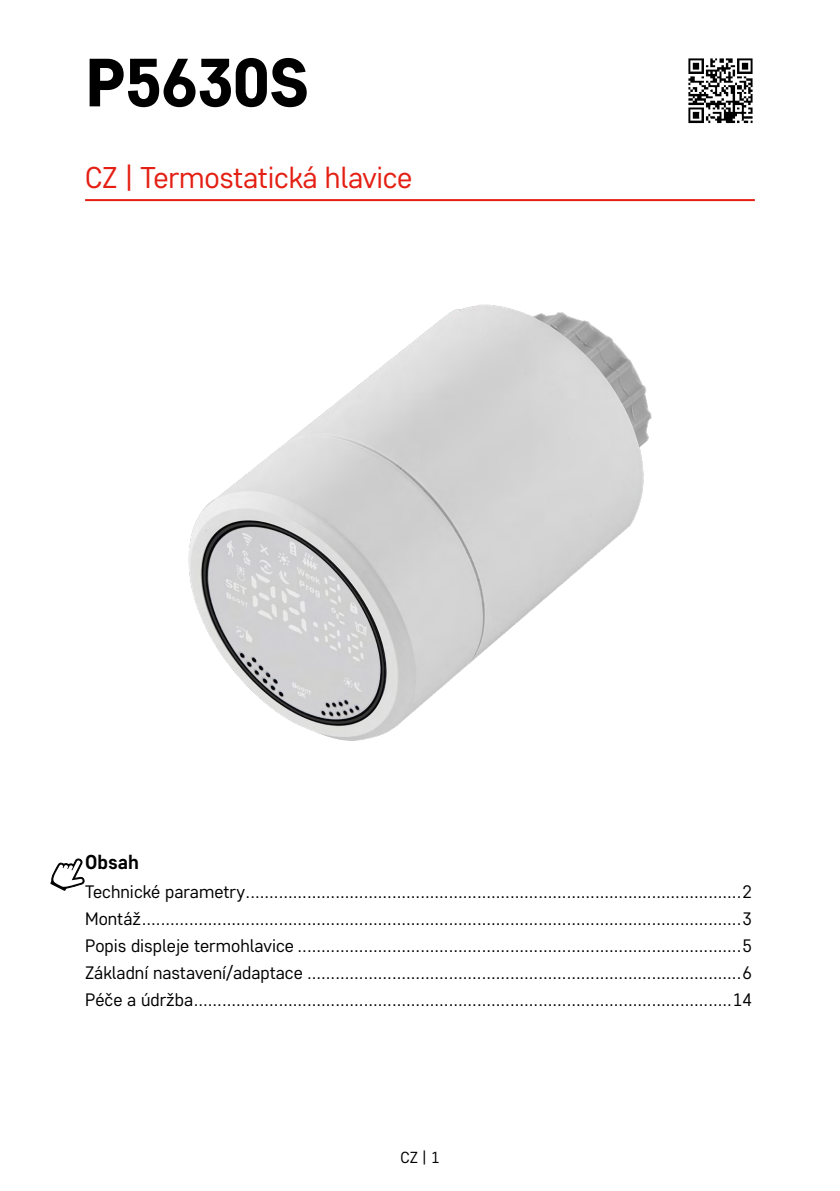
<style>
.page{position:relative;width:840px;height:1191px;background:#fff}
.page>*{position:absolute;margin:0;border:0;box-sizing:border-box;transform-origin:0 0}
.t1{font:800 68px "Core Sans D65";letter-spacing:-.02em;color:#000}
.t2{font:30px "Core Sans D35";letter-spacing:-.01em;color:#e41f13}
.t3{font:700 20px "Core Sans D55";color:#000}
.t4{font:18px/26.8px "Core Sans D35";color:#000;text-align:justify}
.t5{font:16px "Core Sans D35";color:#000}
</style>
<div class="page">
<hr style="left:85px;top:199px;width:669px;height:2px;background:#e41f13">
<img style="left:188px;top:304px;width:464px;height:437px">
<img style="left:688px;top:58px;width:65px;height:66px">
<svg style="left:50px;top:858px;width:35px;height:33px"></svg>
<h1 class="t1" style="left:85px;top:38px;width:225px">P5630S</h1>
<h2 class="t2" style="left:85px;top:158px;width:329px">CZ | Termostatická hlavice</h2>
<p class="t3" style="left:85px;top:848px;width:55px">Obsah</p>
<p class="t4" style="left:85px;top:878px;width:668px">Technické parametry.........................................................................................................2<br>Montáž...............................................................................................................................3<br>Popis displeje termohlavice ..............................................................................................5<br>Základní nastavení/adaptace ............................................................................................6<br>Péče a údržba..................................................................................................................14</p>
<p class="t5" style="left:400px;top:1146px;width:40px">CZ | 1</p>
</div>
